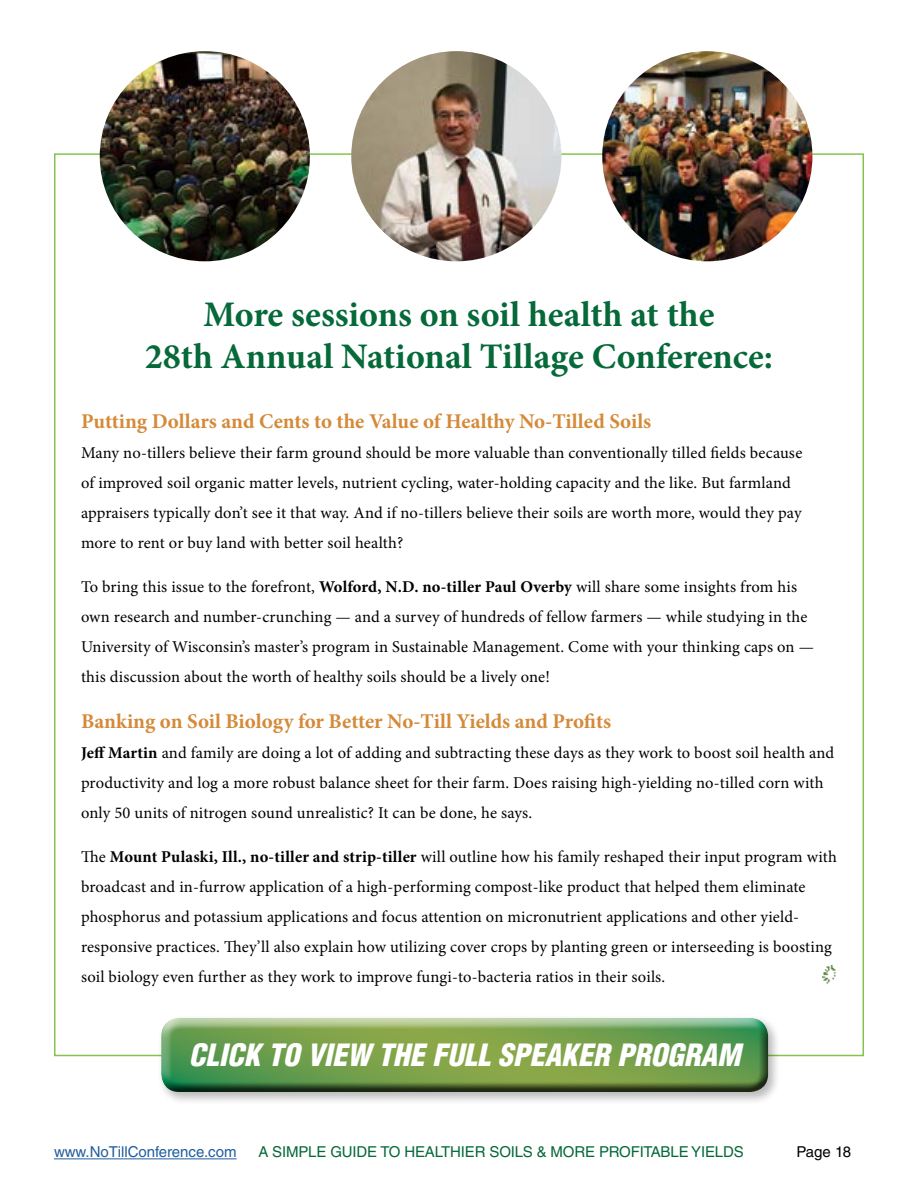
<style>
.page{position:relative;width:918px;height:1188px;background:#fff}
.page>*{position:absolute;margin:0;border:0;box-sizing:border-box;transform-origin:0 0}
.t1{font:700 36px/42px "Minion Pro";color:#056939;text-align:center}
.t2{font:italic 900 condensed 30px "Helvetica LT Std";color:#fff}
.t3{font:700 21px "Minion Pro";color:#d48a38}
.t4{font:16.5px/30px "Minion Pro";letter-spacing:.01em;color:#000}
.t5{font:15px "Helvetica LT Std";letter-spacing:-.01em;color:#056939}
.t6{font:15px "Helvetica LT Std";color:#215e9e}
.t7{font:15px "Helvetica LT Std";letter-spacing:-.02em;color:#000}
.s1{font-weight:700}
</style>
<div class="page">
<hr style="left:54px;top:1158px;width:183px;height:1px;background:#215e9e">
<img style="left:823px;top:965px;width:13px;height:19px">
<img style="left:100px;top:51px;width:210px;height:210px;border-radius:105px">
<img style="left:351px;top:51px;width:210px;height:210px;border-radius:105px">
<img style="left:602px;top:51px;width:210px;height:210px;border-radius:105px">
<div style="left:158px;top:1015px;width:622px;height:90px;background:#000;opacity:.28"></div>
<div style="left:150px;top:1007px;width:624px;height:84px;background:#fff"></div>
<div style="left:155px;top:1019px;width:624px;height:73px;background:#000;opacity:.75"></div>
<h1 class="t1" style="left:145px;top:293px;width:630px">More sessions on soil health at the<br>28th Annual National Tillage Conference:</h1>
<p class="t3" style="left:81px;top:407px;width:572px">Putting Dollars and Cents to the Value of Healthy No-Tilled Soils</p>
<p class="t4" style="left:81px;top:438px;width:723px">Many no-tillers believe their farm ground should be more valuable than conventionally tilled fields because of improved soil organic matter levels, nutrient cycling, water-holding capacity and the like. But farmland appraisers typically don’t see it that way. And if no-tillers believe their soils are worth more, would they pay more to rent or buy land with better soil health?</p>
<p class="t4" style="left:81px;top:572px;width:734px">To bring this issue to the forefront, <span class="s1">Wolford, N.D. no-tiller Paul Overby</span> will share some insights from his own research and number-crunching — and a survey of hundreds of fellow farmers — while studying in the University of Wisconsin’s master’s program in Sustainable Management. Come with your thinking caps on — this discussion about the worth of healthy soils should be a lively one!</p>
<p class="t3" style="left:81px;top:707px;width:532px">Banking on Soil Biology for Better No-Till Yields and Profits</p>
<p class="t4" style="left:81px;top:738px;width:755px"><span class="s1">Jeff Martin</span> and family are doing a lot of adding and subtracting these days as they work to boost soil health and productivity and log a more robust balance sheet for their farm. Does raising high-yielding no-tilled corn with only 50 units of nitrogen sound unrealistic? It can be done, he says.</p>
<p class="t4" style="left:81px;top:842px;width:757px">The <span class="s1">Mount Pulaski, Ill., no-tiller and strip-tiller</span> will outline how his family reshaped their input program with broadcast and in-furrow application of a high-performing compost-like product that helped them eliminate phosphorus and potassium applications and focus attention on micronutrient applications and other yield&shy;responsive practices. They’ll also explain how utilizing cover crops by planting green or interseeding is boosting soil biology even further as they work to improve fungi-to-bacteria ratios in their soils.</p>
<h2 class="t2" style="left:189px;top:1036px;width:553px">CLICK TO VIEW THE FULL SPEAKER PROGRAM</h2>
<p class="t6" style="left:54px;top:1143px;width:184px">www.NoTillConference.com</p>
<p class="t5" style="left:258px;top:1143px;width:487px">A SIMPLE GUIDE TO HEALTHIER SOILS &amp; MORE PROFITABLE YIELDS</p>
<p class="t7" style="left:797px;top:1143px;width:56px">Page 18</p>
</div>
